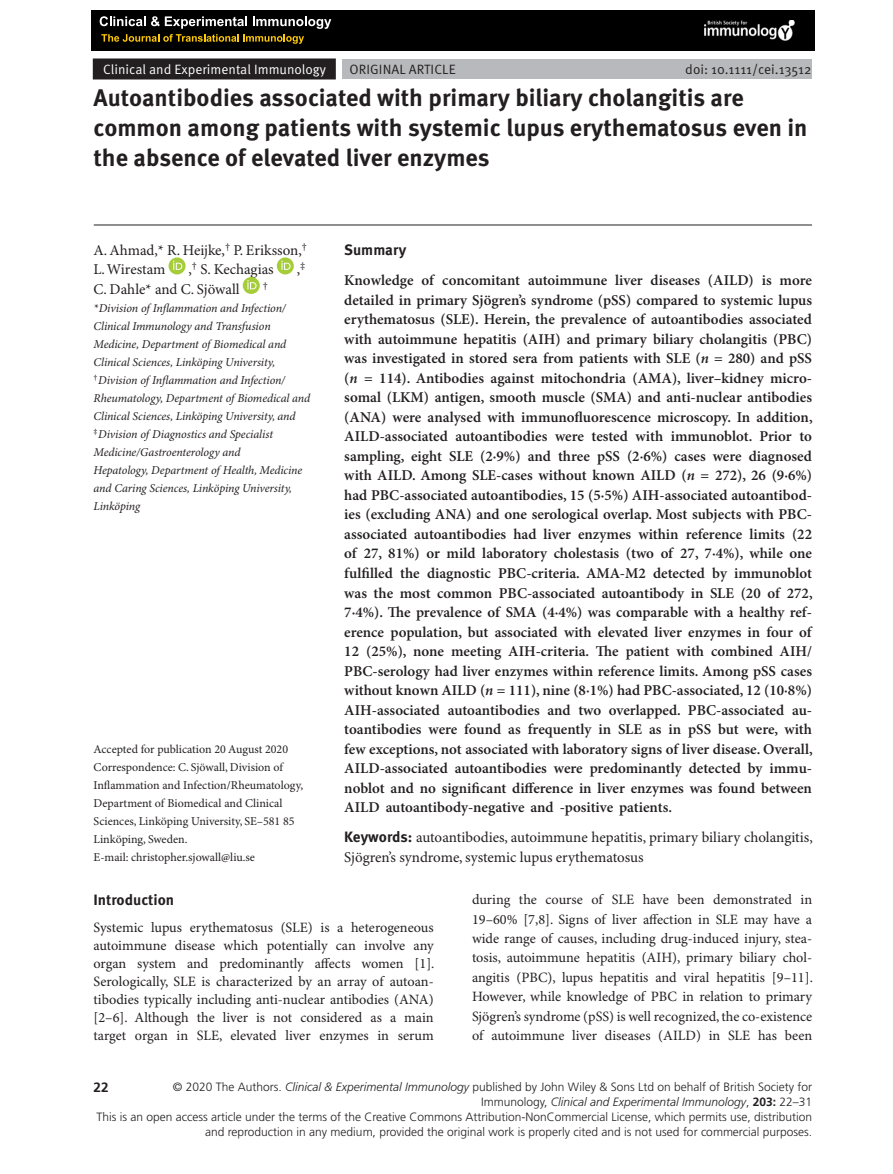
<style>
.page{position:relative;width:893px;height:1174px;background:#fff}
.page>*{position:absolute;margin:0;border:0;box-sizing:border-box;transform-origin:0 0}
.t1{font:700 24px/30px "Meta Pro";color:#231f20}
.t2{font:600 15px/19.5px "Minion Pro";color:#231f20;text-align:justify}
.t3{font:15px/19.5px "Minion Pro";color:#231f20}
.t4{font:700 15px "Meta Pro";color:#231f20}
.t5{font:14.25px/19.5px "Minion Pro";color:#231f20;text-align:justify}
.t6{font:13.5px "Meta Pro";color:#231f20}
.t7{font:13.5px "Meta Pro";color:#fff}
.t8{font:700 13.5px "Frutiger LT Std";color:#231f20}
.t9{font:italic 12px/18px "Minion Pro";letter-spacing:-.01em;color:#231f20}
.t10{font:300 12px/15px "Frutiger LT Std";color:#231f20;text-align:right}
.t11{font:12px/18px "Minion Pro";color:#231f20}
.t12{font:10.5px "Minion Pro";color:#231f20}
.s1{font-style:italic}
.s2{font-family:"Meta Pro";font-weight:700}
.s3{font-weight:700}
</style>
<div class="page">
<div style="left:169px;top:257px;width:17px;height:17px;background:#a5cd39;border-radius:50%"></div>
<svg style="left:173px;top:260px;width:9px;height:10px"></svg>
<svg style="left:277px;top:257px;width:17px;height:17px"></svg>
<svg style="left:281px;top:260px;width:10px;height:10px"></svg>
<div style="left:243px;top:277px;width:17px;height:17px;background:#a5cd39;border-radius:50%"></div>
<svg style="left:247px;top:280px;width:10px;height:9px"></svg>
<hr style="left:94px;top:225px;width:718px;height:1px;background:#231f20">
<div style="left:94px;top:59px;width:241px;height:20px;background:#231f20"></div>
<div style="left:93px;top:58px;width:243px;height:21px;border:2px solid #231f20"></div>
<div style="left:342px;top:59px;width:469px;height:20px;background:#b8b9bc"></div>
<div style="left:91px;top:11px;width:724px;height:40px;background:#000"></div>
<svg style="left:100px;top:16px;width:231px;height:28px"></svg>
<img style="left:704px;top:20px;width:90px;height:20px">
<p class="t7" style="left:103px;top:61px;width:224px">Clinical and Experimental Immunology</p>
<p class="t6" style="left:349px;top:61px;width:106px">Ori gi nal Article</p>
<p class="t6" style="left:685px;top:61px;width:128px">doi: 10.1111/cei.13512</p>
<h1 class="t1" style="left:94px;top:84px;width:715px">Autoantibodies associated with primary biliary cholangitis are common among patients with systemic lupus erythematosus even in the absence of elevated liver enzymes</h1>
<p class="t3" style="left:94px;top:241px;width:215px">A. Ahmad,* R. Heijke,<sup>†</sup> P. Eriksson,<sup>†<br></sup>L. Wirestam</p>
<p class="t3" style="left:189px;top:260px;width:87px">,<sup>†</sup> S. Kechagias</p>
<p class="t3" style="left:297px;top:260px;width:10px">,<sup>‡</sup></p>
<p class="t3" style="left:94px;top:280px;width:148px">C. Dahle* and C. Sjöwall</p>
<p class="t12" style="left:263px;top:279px;width:7px">†</p>
<p class="t9" style="left:94px;top:300px;width:218px">*Division of Inflammation and Infection/ Clinical Immunology and Transfusion Medicine, Department of Biomedical and Clinical Sciences, Linköping University, <sup>†</sup>Division of Inflammation and Infection/ Rheumatology, Department of Biomedical and Clinical Sciences, Linköping University, and <sup>‡</sup>Division of Diagnostics and Specialist Medicine/Gastroenterology and<br>Hepatology, Department of Health, Medicine and Caring Sciences, Linköping University, Linköping</p>
<p class="t11" style="left:94px;top:741px;width:211px">Accepted for publication 20 August 2020<br>Correspondence: C. Sjöwall, Division of Inflammation and Infection/Rheumatology, Department of Biomedical and Clinical Sciences, Linköping University, SE–581 85<br>Linköping, Sweden.<br>E-mail: christopher.sjowall@liu.se</p>
<p class="t4" style="left:344px;top:241px;width:63px">Summary</p>
<p class="t2" style="left:344px;top:271px;width:470px">Knowledge of concomitant autoimmune liver diseases (AILD) is more detailed in primary Sjögren’s syndrome (pSS) compared to systemic lupus erythematosus (SLE). Herein, the prevalence of autoantibodies associated with autoimmune hepatitis (AIH) and primary biliary cholangitis (PBC) was investigated in stored sera from patients with SLE (<span class="s1">n</span> = 280) and pSS (<span class="s1">n</span> = 114). Antibodies against mitochondria (AMA), liver–kidney micro&shy;somal (LKM) antigen, smooth muscle (SMA) and anti-nuclear antibodies (ANA) were analysed with immunofluorescence microscopy. In addition, AILD-associated autoantibodies were tested with immunoblot. Prior to sampling, eight SLE (2·9%) and three pSS (2·6%) cases were diagnosed with AILD. Among SLE-cases without known AILD (<span class="s1">n</span> = 272), 26 (9·6%) had PBC-associated autoantibodies, 15 (5·5%) AIH-associated autoantibod&shy;ies (excluding ANA) and one serological overlap. Most subjects with PBC&shy;associated autoantibodies had liver enzymes within reference limits (22 of 27, 81%) or mild laboratory cholestasis (two of 27, 7·4%), while one fulfilled the diagnostic PBC-criteria. AMA-M2 detected by immunoblot was the most common PBC-associated autoantibody in SLE (20 of 272, 7·4%). The prevalence of SMA (4·4%) was comparable with a healthy ref&shy;erence population, but associated with elevated liver enzymes in four of 12 (25%), none meeting AIH-criteria. The patient with combined AIH/ PBC-serology had liver enzymes within reference limits. Among pSS cases without known AILD (<span class="s1">n</span> = 111), nine (8·1%) had PBC-associated, 12 (10·8%)<br>AIH-associated autoantibodies and two overlapped. PBC-associated au&shy;toantibodies were found as frequently in SLE as in pSS but were, with few exceptions, not associated with laboratory signs of liver disease. Overall, AILD-associated autoantibodies were predominantly detected by immu&shy;noblot and no significant difference in liver enzymes was found between AILD autoantibody-negative and -positive patients.</p>
<p class="t3" style="left:344px;top:828px;width:470px"><span class="s2">Keywords:</span> autoantibodies, autoimmune hepatitis, primary biliary cholangitis,<br>Sjögren’s syndrome, systemic lupus erythematosus</p>
<p class="t4" style="left:94px;top:890px;width:82px">Introduction</p>
<p class="t5" style="left:94px;top:919px;width:342px;line-height:18px">Systemic lupus erythematosus (SLE) is a heterogeneous autoimmune disease which potentially can involve any organ system and predominantly affects women [1].<br>Serologically, SLE is characterized by an array of autoan&shy;tibodies typically including anti-nuclear antibodies (ANA) [2–6]. Although the liver is not considered as a main target organ in SLE, elevated liver enzymes in serum</p>
<p class="t5" style="left:472px;top:890px;width:342px">during the course of SLE have been demonstrated in 19–60% [7,8]. Signs of liver affection in SLE may have a wide range of causes, including drug-induced injury, stea&shy;tosis, autoimmune hepatitis (AIH), primary biliary chol&shy;angitis (PBC), lupus hepatitis and viral hepatitis [9–11].<br>However, while knowledge of PBC in relation to primary Sjögren’s syndrome (pSS) is well recognized, the co-existence of autoimmune liver diseases (AILD) in SLE has been</p>
<p class="t8" style="left:94px;top:1079px;width:17px">22</p>
<p class="t10" style="left:173px;top:1079px;width:641px">© 2020 The Authors. <span class="s1">Clinical &amp; Experimental Immunology</span> published by John Wiley &amp; Sons Ltd on behalf of British Society for<br>Immunology, <span class="s1">Clinical and Experimental Immunology</span>, <span class="s3">203:</span> 22–31</p>
<p class="t10" style="left:96px;top:1109px;width:717px">This is an open access article under the terms of the Creative Commons Attribution-NonCommercial License, which permits use, distribution and reproduction in any medium, provided the original work is properly cited and is not used for commercial purposes.</p>
</div>
